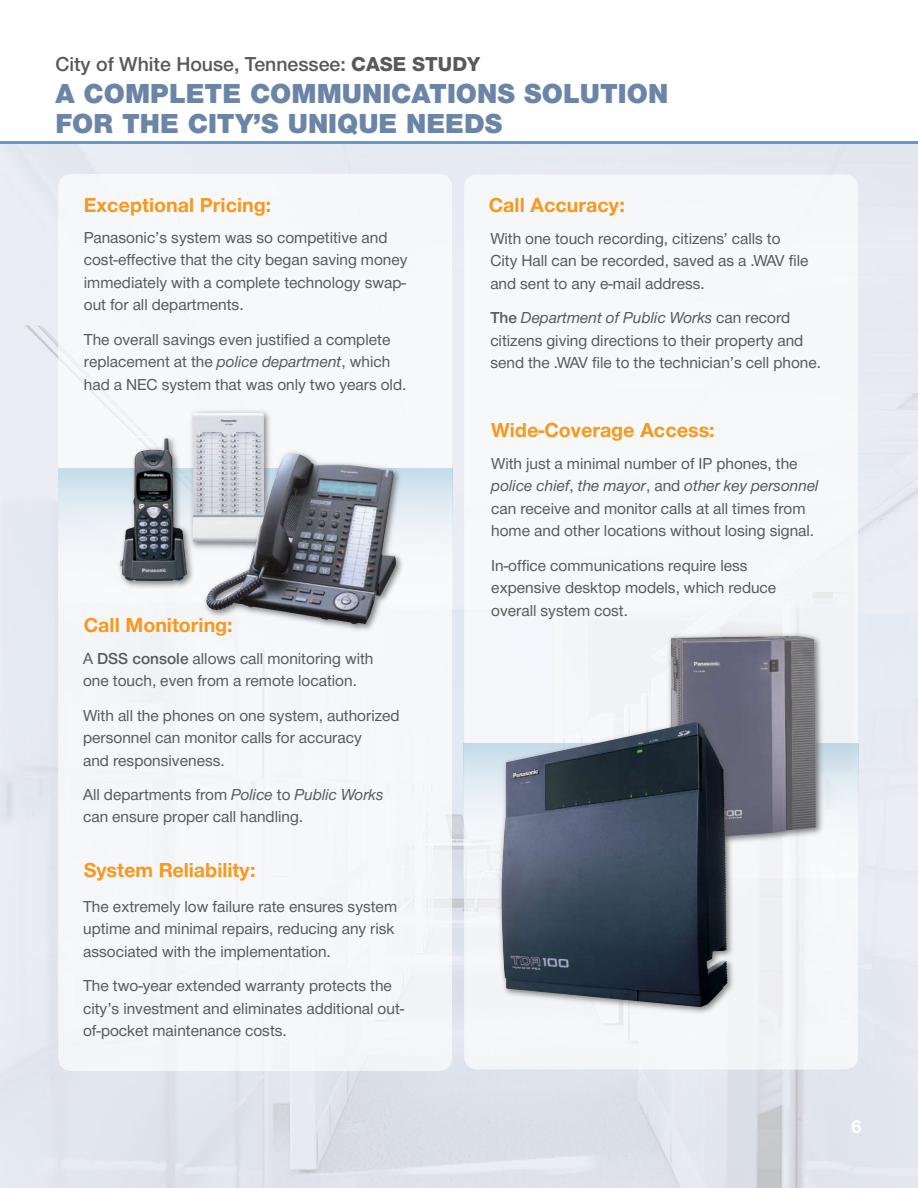
<style>
.page{position:relative;width:918px;height:1188px;background:#fff}
.page>*{position:absolute;margin:0;border:0;box-sizing:border-box;transform-origin:0 0}
.t1{font:28.5px/30px "Helvetica Neue H95";color:#6b85a8}
.t2{font:21px "Helvetica Neue H75";color:#f8981d}
.t3{font:500 19.5px "Helvetica Neue";color:#58595b}
.t4{font:16.5px/22.5px "Helvetica Neue H55";color:#58595b}
.t5{font:16.5px "Helvetica Neue H56";color:#58595b}
.s1{font-weight:800}
.s2{font-family:"Helvetica Neue H56"}
.s3{font-family:"Helvetica Neue H65"}
.s4{font-family:"Helvetica Neue H55"}
</style>
<div class="page">
<div style="left:464px;top:175px;width:394px;height:895px;background:#f6f7fa;border-radius:13px"></div>
<div style="left:58px;top:174px;width:394px;height:897px;background:#f6f7fa;border-radius:13px"></div>
<hr style="left:0;top:141px;width:918px;height:3px;background:#6799c8">
<div style="left:58px;top:469px;width:394px;height:134px;background:linear-gradient(to bottom,#d1e3ed,#fffefe)"></div>
<div style="left:463px;top:743px;width:396px;height:134px;background:linear-gradient(to bottom,#cfe1ec,#fffdfd)"></div>
<div style="left:666px;top:631px;width:159px;height:216px;background:#58595b;opacity:.75"></div>
<img style="left:671px;top:636px;width:145px;height:202px">
<div style="left:496px;top:717px;width:241px;height:300px;background:#58595b;opacity:.75"></div>
<img style="left:501px;top:722px;width:227px;height:285px">
<div style="left:188px;top:408px;width:86px;height:143px;background:#58595b;opacity:.75"></div>
<img style="left:193px;top:413px;width:72px;height:129px">
<div style="left:201px;top:448px;width:204px;height:185px;background:#58595b;opacity:.75"></div>
<img style="left:206px;top:453px;width:190px;height:172px">
<div style="left:115px;top:434px;width:81px;height:156px;background:#58595b;opacity:.75"></div>
<img style="left:120px;top:438px;width:67px;height:143px">
<svg style="left:852px;top:1120px;width:9px;height:14px"></svg>
<p class="t3" style="left:55px;top:53px;width:426px">City of White House, Tennessee: <span class="s1">CASE STUDY</span></p>
<h1 class="t1" style="left:56px;top:81px;width:614px">A COMPLETE COMMUNICATIONS SOLUTION<br>FOR THE CITY’S UNIQUE NEEDS</h1>
<p class="t2" style="left:84px;top:191px;width:189px">Exceptional Pricing:</p>
<p class="t2" style="left:489px;top:191px;width:138px">Call Accuracy:</p>
<p class="t4" style="left:84px;top:227px;width:325px">Panasonic’s system was so competitive and cost-effective that the city began saving money immediately with a complete technology swap&shy;out for all departments.</p>
<p class="t4" style="left:84px;top:329px;width:324px">The overall savings even justified a complete replacement at the <span class="s2">police department</span>, which had a NEC system that was only two years old.</p>
<p class="t2" style="left:84px;top:611px;width:150px">Call Monitoring:</p>
<p class="t4" style="left:83px;top:648px;width:292px">A <span class="s3">DSS console</span> allows call monitoring with one touch, even from a remote location.</p>
<p class="t4" style="left:83px;top:705px;width:318px">With all the phones on one system, authorized personnel can monitor calls for accuracy<br>and responsiveness.</p>
<p class="t4" style="left:83px;top:785px;width:302px">All departments from <span class="s2">Police</span> to <span class="s2">Public Works </span>can ensure proper call handling.</p>
<p class="t2" style="left:84px;top:856px;width:173px">System Reliability:</p>
<p class="t4" style="left:83px;top:896px;width:316px">The extremely low failure rate ensures system uptime and minimal repairs, reducing any risk associated with the implementation.</p>
<p class="t4" style="left:83px;top:976px;width:323px">The two-year extended warranty protects the city’s investment and eliminates additional out&shy;of-pocket maintenance costs.</p>
<p class="t4" style="left:490px;top:228px;width:320px">With one touch recording, citizens’ calls to<br>City Hall can be recorded, saved as a .WAV file and sent to any e-mail address.</p>
<p class="t5" style="left:490px;top:306px;width:301px"><span class="s3">The</span> Department of Public Works <span class="s4">can record</span></p>
<p class="t4" style="left:490px;top:330px;width:332px">citizens giving directions to their property and send the .WAV file to the technician’s cell phone.</p>
<p class="t2" style="left:491px;top:416px;width:225px">Wide-Coverage Access:</p>
<p class="t4" style="left:491px;top:453px;width:308px">With just a minimal number of IP phones, the</p>
<p class="t5" style="left:491px;top:475px;width:329px">police chief<span class="s4">,</span> the mayor<span class="s4">, and</span> other key personnel</p>
<p class="t4" style="left:491px;top:498px;width:324px">can receive and monitor calls at all times from home and other locations without losing signal.</p>
<p class="t4" style="left:491px;top:555px;width:287px">In-office communications require less expensive desktop models, which reduce overall system cost.</p>
</div>
